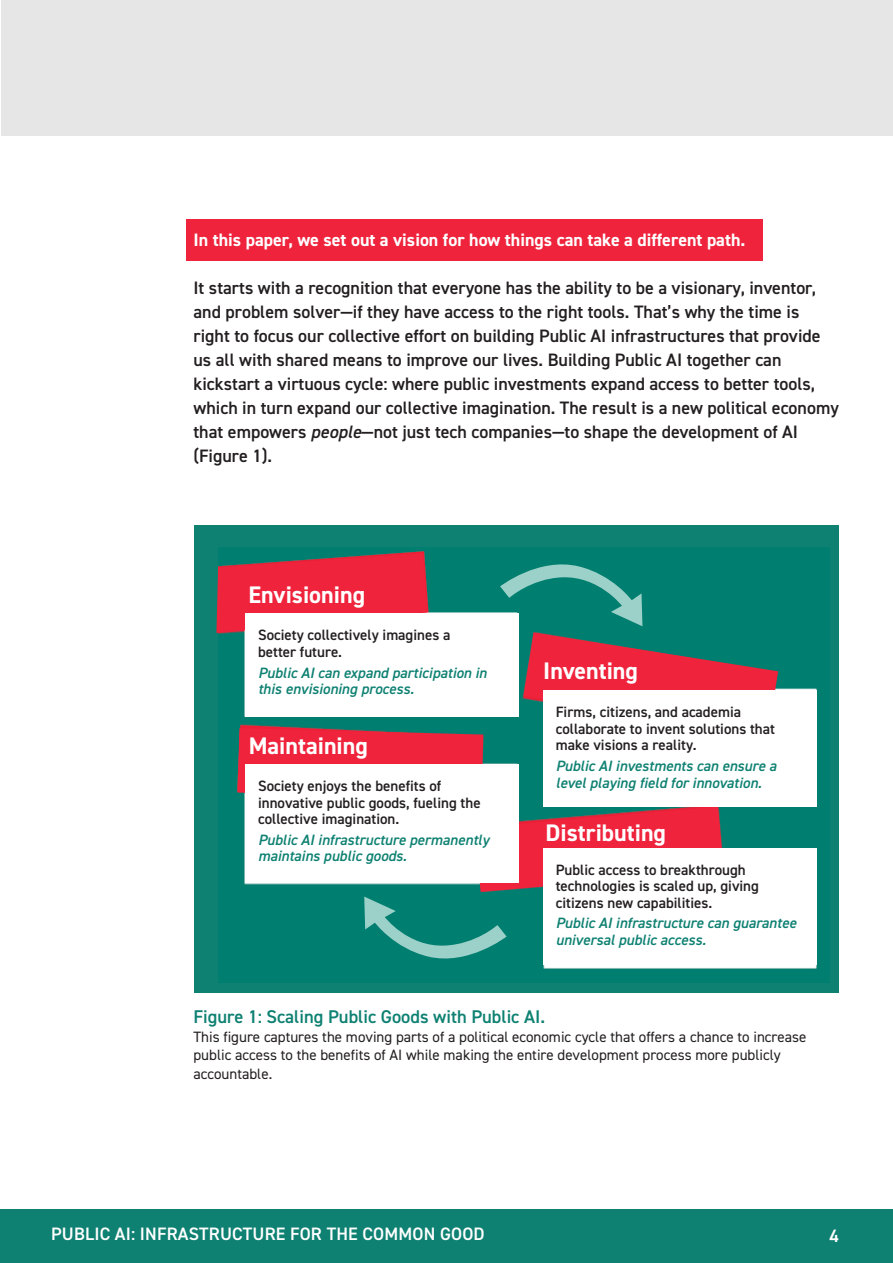
<style>
.page{position:relative;width:893px;height:1263px;background:#fff}
.page>*{position:absolute;margin:0;border:0;box-sizing:border-box;transform-origin:0 0}
.t1{font:700 24px "DIN2014";color:#fff}
.t2{font:600 18.45px "DIN2014";color:#0e8172}
.t3{font:600 18px/24px "DIN2014";color:#231f20}
.t4{font:700 18px "DIN2014";color:#fff}
.t5{font:600 18px "DIN2014";letter-spacing:.01em;color:#fff}
.t6{font:600 15px/16.5px "DIN2014";color:#231f20}
.t7{font:italic 600 15px/16.5px "DIN2014";color:#0e8172}
.t8{font:15px/18.8px "DIN2014";color:#231f20}
.s1{font-style:italic}
</style>
<div class="page">
<div style="left:1px;top:1px;width:891px;height:135px;background:#e6e6e6"></div>
<div style="left:0;top:1210px;width:893px;height:53px;background:#0e8172"></div>
<div style="left:186px;top:220px;width:576px;height:41px;background:#ef233c"></div>
<div style="left:194px;top:525px;width:645px;height:467px;background:#0e8172"></div>
<div style="left:218px;top:547px;width:611px;height:435px;background:#007e6f"></div>
<svg style="left:216px;top:553px;width:211px;height:80px"></svg>
<svg style="left:523px;top:632px;width:255px;height:103px"></svg>
<div style="left:245px;top:613px;width:273px;height:103px;background:#fff"></div>
<svg style="left:238px;top:728px;width:245px;height:71px"></svg>
<div style="left:543px;top:691px;width:273px;height:116px;background:#fff"></div>
<div style="left:245px;top:764px;width:273px;height:118px;background:#fff"></div>
<div style="left:543px;top:848px;width:273px;height:116px;background:#fff"></div>
<svg style="left:364px;top:806px;width:360px;height:160px"></svg>
<svg style="left:500px;top:557px;width:142px;height:69px"></svg>
<p class="t4" style="left:193px;top:228px;width:553px">In this paper, we set out a vision for how things can take a different path.</p>
<p class="t3" style="left:193px;top:276px;width:647px">It starts with a recognition that everyone has the ability to be a visionary, inventor, and problem solver—if they have access to the right tools. That’s why the time is right to focus our collective effort on building Public AI infrastructures that provide us all with shared means to improve our lives. Building Public AI together can kickstart a virtuous cycle: where public investments expand access to better tools, which in turn expand our collective imagination. The result is a new political economy that empowers <span class="s1">people</span>—not just tech companies—to shape the development of AI (Figure 1).</p>
<h1 class="t1" style="left:249px;top:579px;width:118px">Envisioning</h1>
<p class="t6" style="left:258px;top:627px;width:194px">Society collectively imagines a better future.</p>
<p class="t7" style="left:258px;top:664px;width:230px">Public AI can expand participation in this envisioning process.</p>
<h1 class="t1" style="left:543px;top:654px;width:96px">Inventing</h1>
<p class="t6" style="left:556px;top:703px;width:221px">Firms, citizens, and academia collaborate to invent solutions that make visions a reality.</p>
<p class="t7" style="left:556px;top:757px;width:222px">Public AI investments can ensure a level playing field for innovation.</p>
<h1 class="t1" style="left:546px;top:817px;width:122px">Distributing</h1>
<p class="t6" style="left:556px;top:861px;width:205px">Public access to breakthrough technologies is scaled up, giving citizens new capabilities.</p>
<p class="t7" style="left:556px;top:915px;width:242px">Public AI infrastructure can guarantee universal public access.</p>
<h1 class="t1" style="left:249px;top:729px;width:121px">Maintaining</h1>
<p class="t6" style="left:258px;top:777px;width:224px">Society enjoys the benefits of innovative public goods, fueling the collective imagination.</p>
<p class="t7" style="left:258px;top:831px;width:233px">Public AI infrastructure permanently maintains public goods.</p>
<p class="t2" style="left:193px;top:1004px;width:353px">Figure 1: Scaling Public Goods with Public AI.</p>
<p class="t8" style="left:193px;top:1027px;width:614px">This figure captures the moving parts of a political economic cycle that offers a chance to increase public access to the benefits of AI while making the entire development process more publicly accountable.</p>
<p class="t5" style="left:51px;top:1222px;width:435px">PUBLIC AI: INFRASTRUCTURE FOR THE COMMON GOOD</p>
<p class="t5" style="left:830px;top:1223px;width:11px">4</p>
</div>
